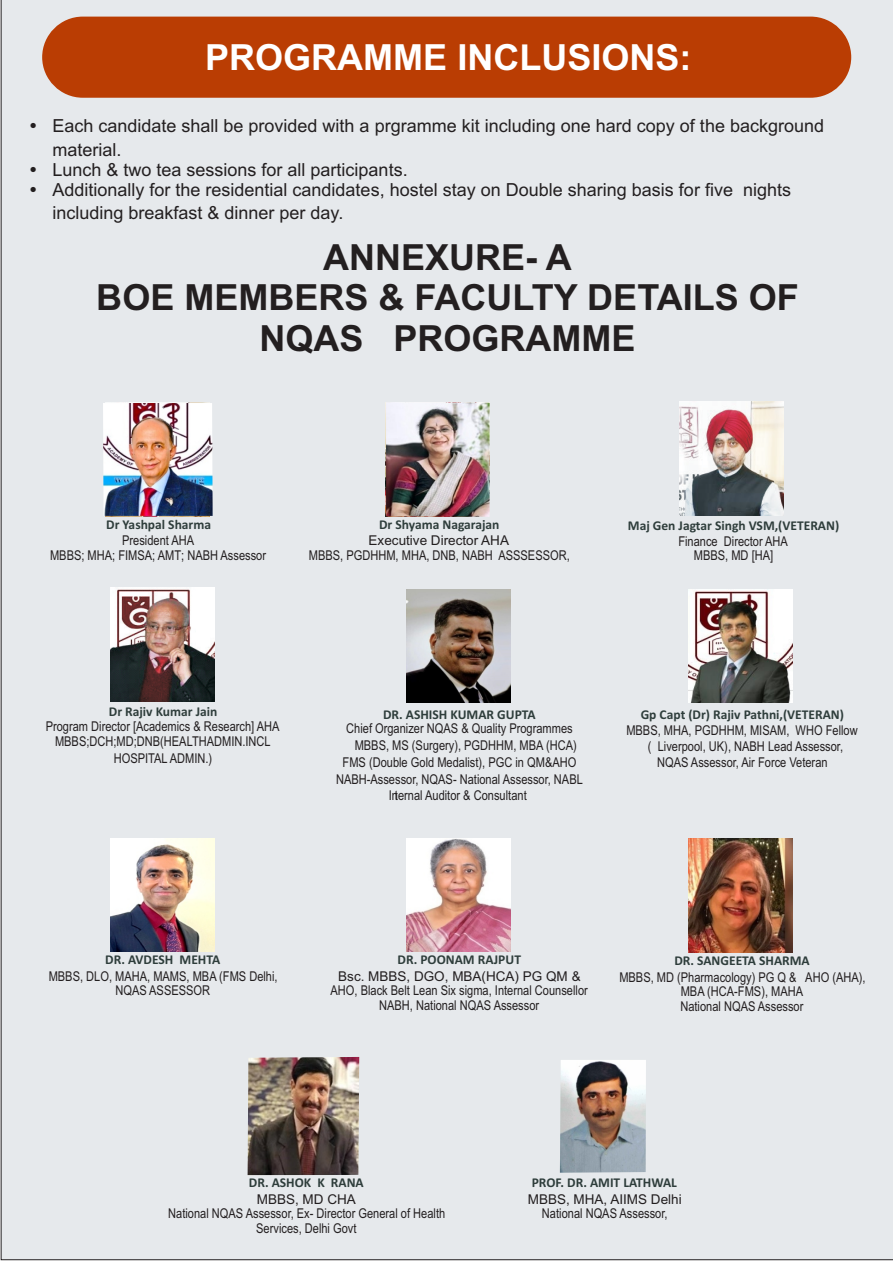
<style>
.page{position:relative;width:893px;height:1262px;background:#fff}
.page>*{position:absolute;margin:0;border:0;box-sizing:border-box;transform-origin:0 0}
.t1{font:700 36px/40.2px "Arial";color:#231f20;text-align:center}
.t2{font:700 36px "Arial";color:#fff}
.t3{font:18px/23.4px "Arial";color:#231f20}
.t4{font:13.5px/14.4px "Arial Narrow";color:#231f20;text-align:center}
.t5{font:700 13.5px "Calibri";color:#2e3d3b}
.t6{font:13.5px "Arial";color:#231f20}
</style>
<div class="page">
<div style="left:0;top:0;width:892px;height:1260px;background:#e6e9ec"></div>
<div style="left:42px;top:17px;width:809px;height:81px;background:#ba3d03;border-radius:41px"></div>
<img style="left:679px;top:401px;width:104px;height:114px">
<img style="left:406px;top:589px;width:104px;height:114px">
<img style="left:110px;top:588px;width:104px;height:113px">
<img style="left:688px;top:589px;width:104px;height:114px">
<img style="left:110px;top:838px;width:104px;height:114px">
<img style="left:406px;top:838px;width:104px;height:114px">
<img style="left:688px;top:839px;width:104px;height:113px">
<svg style="left:737px;top:927px;width:6px;height:3px"></svg>
<img style="left:386px;top:402px;width:103px;height:115px">
<img style="left:103px;top:403px;width:109px;height:113px">
<img style="left:560px;top:1059px;width:86px;height:113px">
<img style="left:247px;top:1057px;width:112px;height:118px">
<svg style="left:31px;top:123px;width:5px;height:5px"></svg>
<svg style="left:31px;top:166px;width:5px;height:6px"></svg>
<svg style="left:31px;top:187px;width:5px;height:5px"></svg>
<h1 class="t2" style="left:205px;top:44px;width:487px">PROGRAMME INCLUSIONS:</h1>
<h2 class="t3" style="left:52px;top:116px;width:773px">Each candidate shall be provided with a prgramme kit including one hard copy of the background material.</h2>
<h2 class="t3" style="left:52px;top:161px;width:740px;line-height:20.1px">Lunch &amp; two tea sessions for all participants.<br>Additionally for the residential candidates, hostel stay on Double sharing basis for five nights</h2>
<h2 class="t3" style="left:52px;top:203px;width:292px">including breakfast &amp; dinner per day.</h2>
<h1 class="t1" style="left:96px;top:241px;width:704px">ANNEXURE- A<br>BOE MEMBERS &amp; FACULTY DETAILS OF<br>NQAS PROGRAMME</h1>
<p class="t5" style="left:106px;top:518px;width:106px">Dr Yashpal Sharma</p>
<p class="t4" style="left:50px;top:534px;width:217px">President AHA<br>MBBS; MHA; FIMSA; AMT; NABH Assessor</p>
<p class="t5" style="left:379px;top:518px;width:122px">Dr Shyama Nagarajan</p>
<p class="t6" style="left:368px;top:535px;width:142px">Executive Director AHA</p>
<p class="t4" style="left:309px;top:549px;width:262px">MBBS, PGDHHM, MHA, DNB, NABH ASSSESSOR,</p>
<p class="t5" style="left:628px;top:519px;width:213px">Maj Gen Jagtar Singh VSM,(VETERAN)</p>
<p class="t4" style="left:678px;top:535px;width:111px">Finance Director AHA<br>MBBS, MD [HA]</p>
<p class="t5" style="left:109px;top:705px;width:110px">Dr Rajiv Kumar Jain</p>
<p class="t4" style="left:46px;top:719px;width:235px;line-height:15.5px">Program Director [Academics &amp; Research] AHA<br>MBBS;DCH;MD;DNB(HEALTHADMIN.INCL</p>
<p class="t4" style="left:114px;top:752px;width:100px">HOSPITAL ADMIN.)</p>
<p class="t5" style="left:383px;top:709px;width:154px">DR. ASHISH KUMAR GUPTA</p>
<p class="t4" style="left:346px;top:722px;width:228px">Chief Organizer NQAS &amp; Quality Programmes</p>
<p class="t4" style="left:355px;top:739px;width:224px">MBBS, MS (Surgery), PGDHHM, MBA (HCA)</p>
<p class="t4" style="left:342px;top:756px;width:235px">FMS (Double Gold Medalist), PGC in QM&amp;AHO</p>
<p class="t4" style="left:336px;top:773px;width:248px">NABH-Assessor, NQAS- National Assessor, NABL</p>
<p class="t4" style="left:389px;top:789px;width:139px">Internal Auditor &amp; Consultant</p>
<p class="t5" style="left:640px;top:708px;width:205px">Gp Capt (Dr) Rajiv Pathni,(VETERAN)</p>
<p class="t4" style="left:626px;top:723px;width:233px;line-height:16.2px">MBBS, MHA, PGDHHM, MISAM, WHO Fellow ( Liverpool, UK), NABH Lead Assessor,<br>NQAS Assessor, Air Force Veteran</p>
<p class="t5" style="left:105px;top:954px;width:116px">DR. AVDESH MEHTA</p>
<p class="t4" style="left:49px;top:970px;width:230px">MBBS, DLO, MAHA, MAMS, MBA (FMS Delhi,<br>NQAS ASSESSOR</p>
<p class="t5" style="left:397px;top:954px;width:125px">DR. POONAM RAJPUT</p>
<p class="t6" style="left:338px;top:971px;width:244px">Bsc. MBBS, DGO, MBA(HCA) PG QM &amp;</p>
<p class="t4" style="left:330px;top:984px;width:259px;line-height:15.1px">AHO, Black Belt Lean Six sigma, Internal Counsellor<br>NABH, National NQAS Assessor</p>
<p class="t5" style="left:674px;top:955px;width:137px">DR. SANGEETA SHARMA</p>
<p class="t4" style="left:619px;top:970px;width:248px">MBBS, MD (Pharmacology) PG Q &amp; AHO (AHA),<br>MBA (HCA-FMS), MAHA<br>National NQAS Assessor</p>
<p class="t5" style="left:249px;top:1177px;width:116px">DR. ASHOK K RANA</p>
<p class="t6" style="left:257px;top:1193px;width:101px">MBBS, MD CHA</p>
<p class="t4" style="left:168px;top:1206px;width:278px;line-height:15.3px">National NQAS Assessor, Ex- Director General of Health<br>Services, Delhi Govt</p>
<p class="t5" style="left:531px;top:1177px;width:147px">PROF. DR. AMIT LATHWAL</p>
<p class="t6" style="left:528px;top:1193px;width:155px">MBBS, MHA, AIIMS Delhi</p>
<p class="t4" style="left:542px;top:1207px;width:127px">National NQAS Assessor,</p>
</div>
